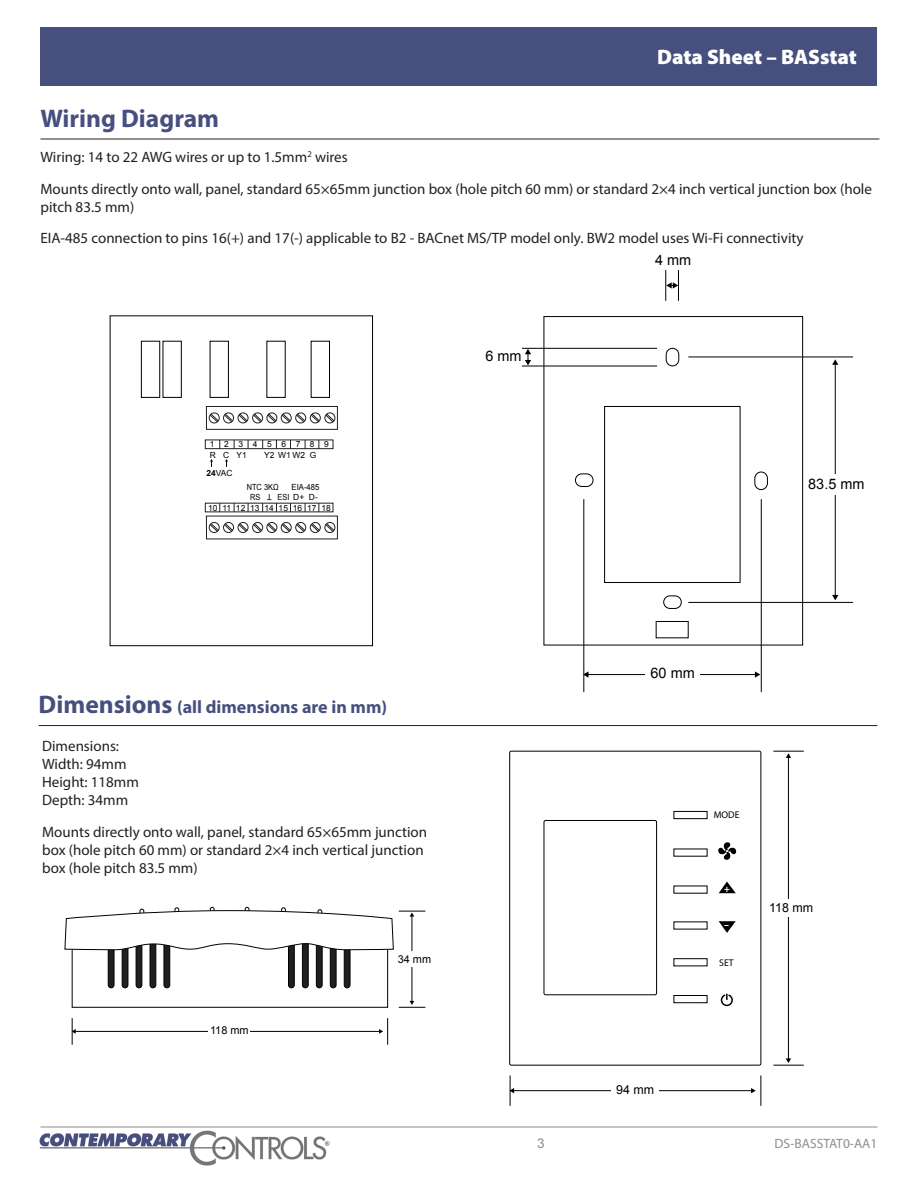
<style>
.page{position:relative;width:918px;height:1188px;background:#fff}
.page>*{position:absolute;margin:0;border:0;box-sizing:border-box;transform-origin:0 0}
.t1{font:700 25.5px "Myriad Pro";color:#464f7e}
.t2{font:900 21px "Myriad Pro";color:#fff}
.t3{font:700 18px "Myriad Pro";color:#464f7e}
.t4{font:15px/18px "Myriad Pro";color:#231f20}
.t5{font:14.4px "Arial";color:#000}
.t6{font:13.5px "Myriad Pro";color:#8e8e8d}
.t7{font:13.5px "Arial";color:#8e8e8d}
.t8{font:12.45px "Arial";color:#000}
.t9{font:10.95px "Arial";color:#000}
.t10{font:9.75px "Myriad Pro";color:#000}
.t11{font:700 9.75px "Myriad Pro";color:#fff}
.t12{font:8.4px/10.5px "Arial";color:#000}
.t13{font:8.4px/9.6px "Arial";color:#000;text-align:right;scale:.92 1}
.t14{font:8.4px/9.8px "Arial";color:#000;scale:.88 1}
.s1{font-weight:700}
.s2{font-size:25.5px}
</style>
<div class="page">
<hr style="left:40px;top:1127px;width:838px;height:1px;background:#8e8d8c">
<div style="left:40px;top:27px;width:838px;height:59px;background:#464f7e"></div>
<img style="left:40px;top:1131px;width:290px;height:35px">
<hr style="left:40px;top:139px;width:839px;height:1px;background:#231f20">
<hr style="left:39px;top:725px;width:839px;height:1px;background:#231f20">
<div style="left:509px;top:751px;width:252px;height:314px;border:1px solid #000;border-radius:2px"></div>
<div style="left:544px;top:820px;width:113px;height:175px;border:1px solid #000;border-radius:2px"></div>
<div style="left:674px;top:811px;width:33px;height:8px;border:1px solid #000"></div>
<div style="left:674px;top:958px;width:33px;height:8px;border:1px solid #000"></div>
<div style="left:674px;top:995px;width:33px;height:8px;border:1px solid #000"></div>
<svg style="left:719px;top:882px;width:17px;height:11px"></svg>
<svg style="left:719px;top:921px;width:17px;height:12px"></svg>
<svg style="left:718px;top:842px;width:18px;height:18px"></svg>
<img style="left:688px;top:961px;width:74px;height:78px">
<svg style="left:721px;top:994px;width:12px;height:12px"></svg>
<hr style="left:773px;top:751px;width:31px;height:1px;background:#000">
<hr style="left:773px;top:1065px;width:31px;height:1px;background:#000">
<hr style="left:788px;top:757px;width:1px;height:302px;background:#000">
<svg style="left:786px;top:753px;width:5px;height:5px"></svg>
<svg style="left:786px;top:1058px;width:5px;height:5px"></svg>
<div style="left:786px;top:899px;width:5px;height:18px;background:#fff"></div>
<hr style="left:761px;top:1076px;width:1px;height:30px;background:#000">
<hr style="left:510px;top:1076px;width:1px;height:30px;background:#000">
<hr style="left:513px;top:1090px;width:239px;height:1px;background:#000">
<svg style="left:509px;top:1088px;width:5px;height:5px"></svg>
<svg style="left:751px;top:1088px;width:5px;height:5px"></svg>
<hr style="left:612px;top:1090px;width:47px;height:1px;background:#fff">
<div style="left:110px;top:316px;width:263px;height:330px;border:1px solid #000"></div>
<div style="left:209px;top:412px;width:11px;height:11px;border:1px solid #231f20;border-radius:50%"></div>
<div style="left:223px;top:412px;width:11px;height:11px;border:1px solid #231f20;border-radius:50%"></div>
<div style="left:238px;top:412px;width:10px;height:11px;border:1px solid #231f20;border-radius:50%"></div>
<div style="left:252px;top:412px;width:11px;height:11px;border:1px solid #231f20;border-radius:50%"></div>
<div style="left:266px;top:412px;width:11px;height:11px;border:1px solid #231f20;border-radius:50%"></div>
<div style="left:281px;top:412px;width:11px;height:11px;border:1px solid #231f20;border-radius:50%"></div>
<div style="left:295px;top:412px;width:11px;height:11px;border:1px solid #231f20;border-radius:50%"></div>
<div style="left:310px;top:412px;width:11px;height:11px;border:1px solid #231f20;border-radius:50%"></div>
<div style="left:324px;top:412px;width:11px;height:11px;border:1px solid #231f20;border-radius:50%"></div>
<svg style="left:209px;top:413px;width:126px;height:10px"></svg>
<div style="left:206px;top:406px;width:132px;height:24px;border:1px solid #231f20"></div>
<svg style="left:209px;top:522px;width:126px;height:11px"></svg>
<div style="left:205px;top:440px;width:128px;height:9px;border:1px solid #231f20"></div>
<div style="left:141px;top:341px;width:19px;height:57px;border:1px solid #000"></div>
<div style="left:163px;top:341px;width:19px;height:57px;border:1px solid #000"></div>
<div style="left:210px;top:341px;width:19px;height:57px;border:1px solid #000"></div>
<div style="left:311px;top:341px;width:19px;height:57px;border:1px solid #000"></div>
<svg style="left:210px;top:459px;width:3px;height:8px"></svg>
<svg style="left:225px;top:459px;width:3px;height:8px"></svg>
<div style="left:72px;top:929px;width:316px;height:79px;border:1px solid #000"></div>
<div style="left:108px;top:944px;width:6px;height:44px;background:#231f20;border-radius:3px"></div>
<div style="left:108px;top:943px;width:6px;height:45px;border:1px solid #000;border-radius:3px"></div>
<div style="left:122px;top:944px;width:6px;height:44px;background:#231f20;border-radius:3px"></div>
<div style="left:122px;top:943px;width:6px;height:45px;border:1px solid #000;border-radius:3px"></div>
<div style="left:136px;top:940px;width:6px;height:48px;background:#231f20;border-radius:3px"></div>
<div style="left:136px;top:940px;width:6px;height:48px;border:1px solid #000;border-radius:3px"></div>
<div style="left:150px;top:940px;width:6px;height:48px;background:#231f20;border-radius:3px"></div>
<div style="left:150px;top:940px;width:6px;height:48px;border:1px solid #000;border-radius:3px"></div>
<div style="left:164px;top:940px;width:6px;height:48px;background:#231f20;border-radius:3px"></div>
<div style="left:164px;top:940px;width:6px;height:48px;border:1px solid #000;border-radius:3px"></div>
<div style="left:344px;top:944px;width:6px;height:44px;background:#231f20;border-radius:3px"></div>
<div style="left:344px;top:943px;width:6px;height:45px;border:1px solid #000;border-radius:3px"></div>
<div style="left:330px;top:944px;width:6px;height:44px;background:#231f20;border-radius:3px"></div>
<div style="left:330px;top:943px;width:6px;height:45px;border:1px solid #000;border-radius:3px"></div>
<div style="left:316px;top:940px;width:6px;height:48px;background:#231f20;border-radius:3px"></div>
<div style="left:316px;top:940px;width:6px;height:48px;border:1px solid #000;border-radius:3px"></div>
<div style="left:302px;top:940px;width:6px;height:48px;background:#231f20;border-radius:3px"></div>
<div style="left:302px;top:940px;width:6px;height:48px;border:1px solid #000;border-radius:3px"></div>
<div style="left:288px;top:940px;width:6px;height:48px;background:#231f20;border-radius:3px"></div>
<div style="left:288px;top:940px;width:7px;height:48px;border:1px solid #000;border-radius:3px"></div>
<hr style="left:75px;top:1031px;width:305px;height:1px;background:#000">
<svg style="left:72px;top:1018px;width:4px;height:27px"></svg>
<svg style="left:379px;top:1018px;width:9px;height:27px"></svg>
<hr style="left:412px;top:916px;width:1px;height:86px;background:#000">
<svg style="left:64px;top:907px;width:361px;height:63px"></svg>
<svg style="left:399px;top:1001px;width:26px;height:7px"></svg>
<hr style="left:209px;top:1031px;width:41px;height:1px;background:#fff">
<div style="left:409px;top:952px;width:5px;height:15px;background:#fff"></div>
<div style="left:544px;top:316px;width:259px;height:329px;border:1px solid #000"></div>
<div style="left:666px;top:348px;width:13px;height:18px;border:1px solid #000;border-radius:6px"></div>
<div style="left:755px;top:472px;width:13px;height:18px;border:1px solid #000;border-radius:6px"></div>
<div style="left:663px;top:596px;width:19px;height:13px;border:1px solid #000;border-radius:6px"></div>
<div style="left:575px;top:474px;width:18px;height:13px;border:1px solid #000;border-radius:6px"></div>
<div style="left:656px;top:621px;width:33px;height:17px;border:1px solid #000"></div>
<div style="left:604px;top:406px;width:136px;height:177px;border:1px solid #000"></div>
<hr style="left:688px;top:357px;width:165px;height:1px;background:#000">
<hr style="left:688px;top:602px;width:165px;height:1px;background:#000">
<hr style="left:835px;top:364px;width:1px;height:232px;background:#000">
<svg style="left:832px;top:359px;width:6px;height:6px"></svg>
<svg style="left:832px;top:595px;width:6px;height:5px"></svg>
<div style="left:832px;top:474px;width:7px;height:20px;background:#fff"></div>
<hr style="left:761px;top:499px;width:1px;height:193px;background:#000">
<hr style="left:584px;top:499px;width:1px;height:193px;background:#000">
<hr style="left:588px;top:674px;width:168px;height:1px;background:#000">
<svg style="left:583px;top:671px;width:6px;height:7px"></svg>
<svg style="left:755px;top:671px;width:5px;height:7px"></svg>
<hr style="left:645px;top:674px;width:55px;height:1px;background:#fff">
<hr style="left:522px;top:348px;width:135px;height:1px;background:#000">
<hr style="left:522px;top:366px;width:135px;height:1px;background:#000">
<svg style="left:525px;top:349px;width:6px;height:16px"></svg>
<hr style="left:665px;top:270px;width:1px;height:31px;background:#000">
<hr style="left:678px;top:270px;width:1px;height:31px;background:#000">
<svg style="left:666px;top:282px;width:12px;height:7px"></svg>
<p class="t1" style="left:40px;top:102px;width:180px">Wiring Diagram</p>
<h2 class="t2" style="left:657px;top:43px;width:201px">Data Sheet – BASstat</h2>
<p class="t4" style="left:40px;top:148px;width:309px">Wiring: 14 to 22 AWG wires or up to 1.5mm<sup>2</sup> wires</p>
<p class="t4" style="left:40px;top:180px;width:833px">Mounts directly onto wall, panel, standard 65×65mm junction box (hole pitch 60 mm) or standard 2×4 inch vertical junction box (hole pitch 83.5 mm)</p>
<p class="t4" style="left:40px;top:229px;width:765px">EIA-485 connection to pins 16(+) and 17(-) applicable to B2 - BACnet MS/TP model only. BW2 model uses Wi-Fi connectivity</p>
<p class="t12" style="left:210px;top:439px;width:120px">1 2 3 4 5 6 7 8 9<br>R C Y1</p>
<p class="t12" style="left:264px;top:450px;width:54px">Y2 W1 W2 G</p>
<p class="t13" style="left:278px;top:482px;width:47px">EIA-485<br>ESI D+ D-</p>
<p class="t12" style="left:206px;top:468px;width:28px"><span class="s1">24</span>VAC</p>
<p class="t14" style="left:250px;top:482px;width:34px;text-indent:-4px">NTC 3KΩ<br>RS</p>
<p class="t12" style="left:208px;top:503px;width:124px">10 11 12 13 14 15 16 17 18</p>
<p class="t13" style="left:272px;top:501px;width:7px;rotate:-180deg">T</p>
<p class="t5" style="left:486px;top:347px;width:38px">6 mm</p>
<p class="t3" style="left:39px;top:695px;width:350px"><span class="s2">Dimensions</span> (all dimensions are in mm)</p>
<p class="t4" style="left:42px;top:737px;width:86px">Dimensions:<br>Width: 94mm</p>
<p class="t4" style="left:42px;top:773px;width:98px">Height: 118mm</p>
<p class="t4" style="left:42px;top:791px;width:88px">Depth: 34mm</p>
<p class="t4" style="left:42px;top:823px;width:387px">Mounts directly onto wall, panel, standard 65×65mm junction box (hole pitch 60 mm) or standard 2×4 inch vertical junction box (hole pitch 83.5 mm)</p>
<p class="t9" style="left:210px;top:1023px;width:40px">118 mm</p>
<p class="t9" style="left:398px;top:952px;width:35px">34 mm</p>
<p class="t7" style="left:537px;top:1134px;width:9px">3</p>
<p class="t5" style="left:655px;top:251px;width:38px">4 mm</p>
<p class="t5" style="left:808px;top:474px;width:58px">83.5 mm</p>
<p class="t5" style="left:651px;top:664px;width:46px">60 mm</p>
<p class="t8" style="left:616px;top:1081px;width:40px">94 mm</p>
<p class="t10" style="left:714px;top:809px;width:27px">MODE</p>
<p class="t11" style="left:724px;top:882px;width:7px">+</p>
<p class="t11" style="left:724px;top:918px;width:6px">–</p>
<p class="t10" style="left:719px;top:957px;width:16px">SET</p>
<p class="t8" style="left:769px;top:899px;width:46px">118 mm</p>
<p class="t6" style="left:775px;top:1135px;width:104px">DS-BASSTAT0-AA1</p>
</div>
